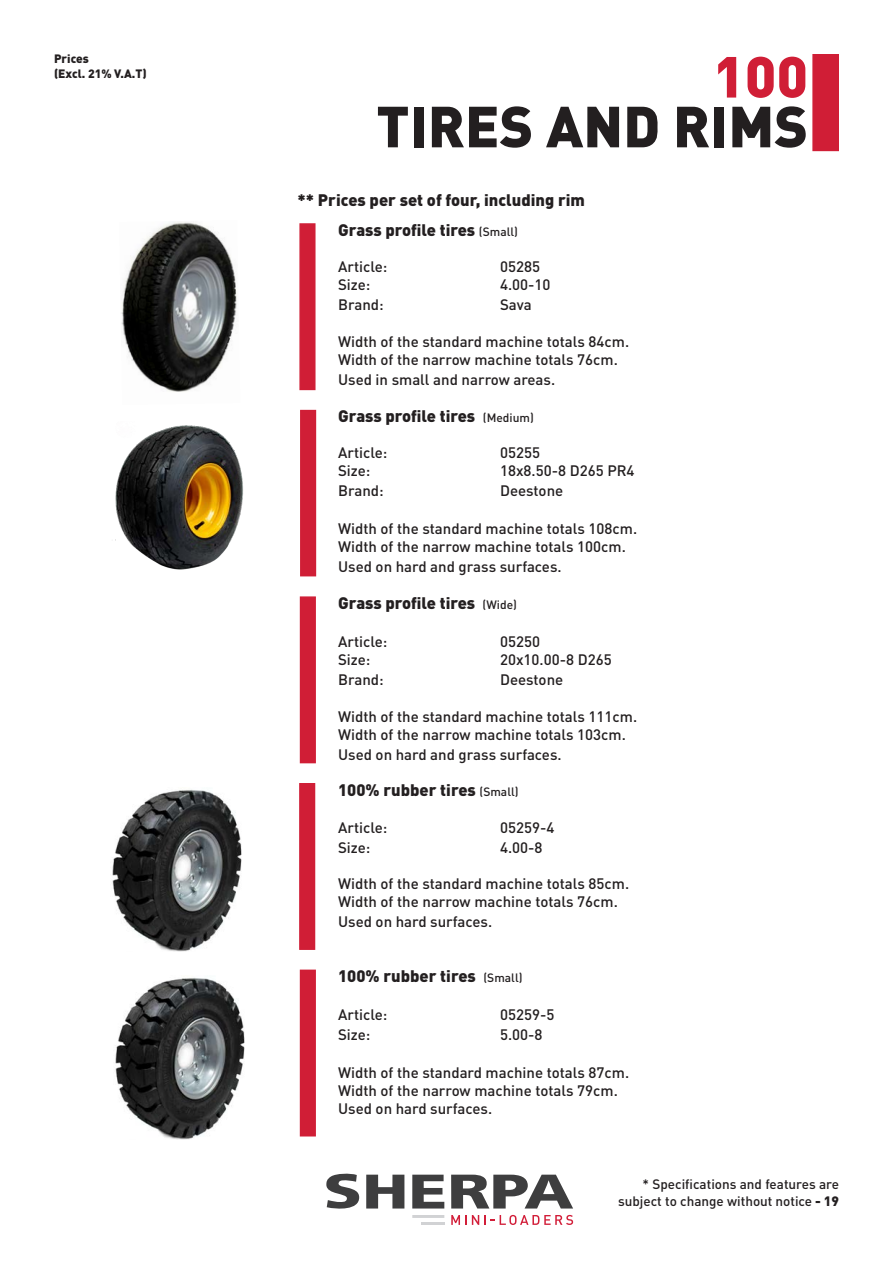
<style>
.page{position:relative;width:893px;height:1263px;background:#fff}
.page>*{position:absolute;margin:0;border:0;box-sizing:border-box;transform-origin:0 0}
.t1{font:900 57px "DIN Pro";color:#231f20}
.t2{font:900 57px "DIN Pro";color:#d01e36}
.t3{font:900 16.5px "DIN Pro";color:#231f20}
.t4{font:500 15px "DIN Pro";color:#231f20}
.t5{font:500 13.5px "DIN Pro";color:#231f20}
.t6{font:900 12px "DIN Pro";color:#231f20}
.s1{font-weight:500;font-size:12px}
.s2{font-weight:900}
</style>
<div class="page">
<div style="left:812px;top:54px;width:27px;height:97px;background:#d01e36;border:2px solid #d01e36"></div>
<div style="left:299px;top:223px;width:17px;height:167px;background:#d01e36;border:2px solid #d01e36"></div>
<div style="left:300px;top:410px;width:16px;height:166px;background:#d01e36;border:2px solid #d01e36"></div>
<svg style="left:451px;top:1215px;width:122px;height:10px"></svg>
<svg style="left:366px;top:1175px;width:38px;height:33px"></svg>
<svg style="left:412px;top:1175px;width:32px;height:33px"></svg>
<svg style="left:326px;top:1174px;width:33px;height:35px"></svg>
<svg style="left:451px;top:1175px;width:122px;height:33px"></svg>
<svg style="left:412px;top:1215px;width:32px;height:3px"></svg>
<hr style="left:421px;top:1222px;width:23px;height:3px;background:#d1d2d4">
<div style="left:300px;top:596px;width:16px;height:167px;background:#d01e36;border:2px solid #d01e36"></div>
<div style="left:299px;top:783px;width:16px;height:167px;background:#d01e36;border:2px solid #d01e36"></div>
<div style="left:300px;top:969px;width:16px;height:167px;background:#d01e36;border:2px solid #d01e36"></div>
<img style="left:115px;top:977px;width:130px;height:163px">
<img style="left:121px;top:221px;width:116px;height:171px">
<img style="left:112px;top:789px;width:130px;height:162px">
<img style="left:115px;top:425px;width:128px;height:145px">
<p class="t6" style="left:54px;top:51px;width:36px">Prices</p>
<p class="t6" style="left:54px;top:65px;width:94px">(Excl. 21% V.A.T)</p>
<p class="t2" style="left:713px;top:38px;width:97px">100</p>
<p class="t1" style="left:376px;top:88px;width:433px">TIRES AND RIMS</p>
<p class="t3" style="left:298px;top:189px;width:289px">** Prices per set of four, including rim</p>
<p class="t3" style="left:338px;top:219px;width:181px">Grass profile tires <span class="s1">(Small)</span></p>
<p class="t4" style="left:338px;top:256px;width:51px">Article:</p>
<p class="t4" style="left:500px;top:256px;width:41px">05285</p>
<p class="t4" style="left:338px;top:274px;width:34px">Size:</p>
<p class="t4" style="left:500px;top:274px;width:52px">4.00-10</p>
<p class="t4" style="left:338px;top:294px;width:47px">Brand:</p>
<p class="t4" style="left:500px;top:294px;width:33px">Sava</p>
<p class="t4" style="left:338px;top:332px;width:293px">Width of the standard machine totals 84cm.</p>
<p class="t4" style="left:338px;top:350px;width:281px">Width of the narrow machine totals 76cm.</p>
<p class="t4" style="left:338px;top:370px;width:219px">Used in small and narrow areas.</p>
<p class="t3" style="left:338px;top:405px;width:197px">Grass profile tires <span class="s1">(Medium)</span></p>
<p class="t4" style="left:338px;top:443px;width:51px">Article:</p>
<p class="t4" style="left:500px;top:443px;width:41px">05255</p>
<p class="t4" style="left:338px;top:461px;width:34px">Size:</p>
<p class="t4" style="left:500px;top:461px;width:136px">18x8.50-8 D265 PR4</p>
<p class="t4" style="left:338px;top:481px;width:47px">Brand:</p>
<p class="t4" style="left:500px;top:481px;width:65px">Deestone</p>
<p class="t4" style="left:338px;top:518px;width:301px">Width of the standard machine totals 108cm.</p>
<p class="t4" style="left:338px;top:536px;width:289px">Width of the narrow machine totals 100cm.</p>
<p class="t4" style="left:338px;top:556px;width:225px">Used on hard and grass surfaces.</p>
<p class="t3" style="left:338px;top:592px;width:180px">Grass profile tires <span class="s1">(Wide)</span></p>
<p class="t4" style="left:338px;top:631px;width:51px">Article:</p>
<p class="t4" style="left:500px;top:631px;width:41px">05250</p>
<p class="t4" style="left:338px;top:649px;width:34px">Size:</p>
<p class="t4" style="left:500px;top:649px;width:113px">20x10.00-8 D265</p>
<p class="t4" style="left:338px;top:669px;width:47px">Brand:</p>
<p class="t4" style="left:500px;top:669px;width:65px">Deestone</p>
<p class="t4" style="left:338px;top:707px;width:301px">Width of the standard machine totals 111cm.</p>
<p class="t4" style="left:338px;top:725px;width:289px">Width of the narrow machine totals 103cm.</p>
<p class="t4" style="left:338px;top:745px;width:225px">Used on hard and grass surfaces.</p>
<p class="t3" style="left:338px;top:778px;width:182px">100% rubber tires <span class="s1">(Small)</span></p>
<p class="t4" style="left:338px;top:818px;width:51px">Article:</p>
<p class="t4" style="left:500px;top:818px;width:56px">05259-4</p>
<p class="t4" style="left:338px;top:838px;width:34px">Size:</p>
<p class="t4" style="left:500px;top:838px;width:44px">4.00-8</p>
<p class="t4" style="left:338px;top:874px;width:293px">Width of the standard machine totals 85cm.</p>
<p class="t4" style="left:338px;top:892px;width:281px">Width of the narrow machine totals 76cm.</p>
<p class="t4" style="left:338px;top:911px;width:156px">Used on hard surfaces.</p>
<p class="t3" style="left:338px;top:965px;width:186px">100% rubber tires <span class="s1">(Small)</span></p>
<p class="t4" style="left:338px;top:1004px;width:51px">Article:</p>
<p class="t4" style="left:500px;top:1004px;width:56px">05259-5</p>
<p class="t4" style="left:338px;top:1024px;width:34px">Size:</p>
<p class="t4" style="left:500px;top:1024px;width:44px">5.00-8</p>
<p class="t4" style="left:338px;top:1062px;width:293px">Width of the standard machine totals 87cm.</p>
<p class="t4" style="left:338px;top:1080px;width:281px">Width of the narrow machine totals 79cm.</p>
<p class="t4" style="left:338px;top:1098px;width:156px">Used on hard surfaces.</p>
<p class="t5" style="left:643px;top:1175px;width:198px">* Specifications and features are</p>
<p class="t5" style="left:618px;top:1191px;width:222px">subject to change without notice <span class="s2">- 19</span></p>
</div>
